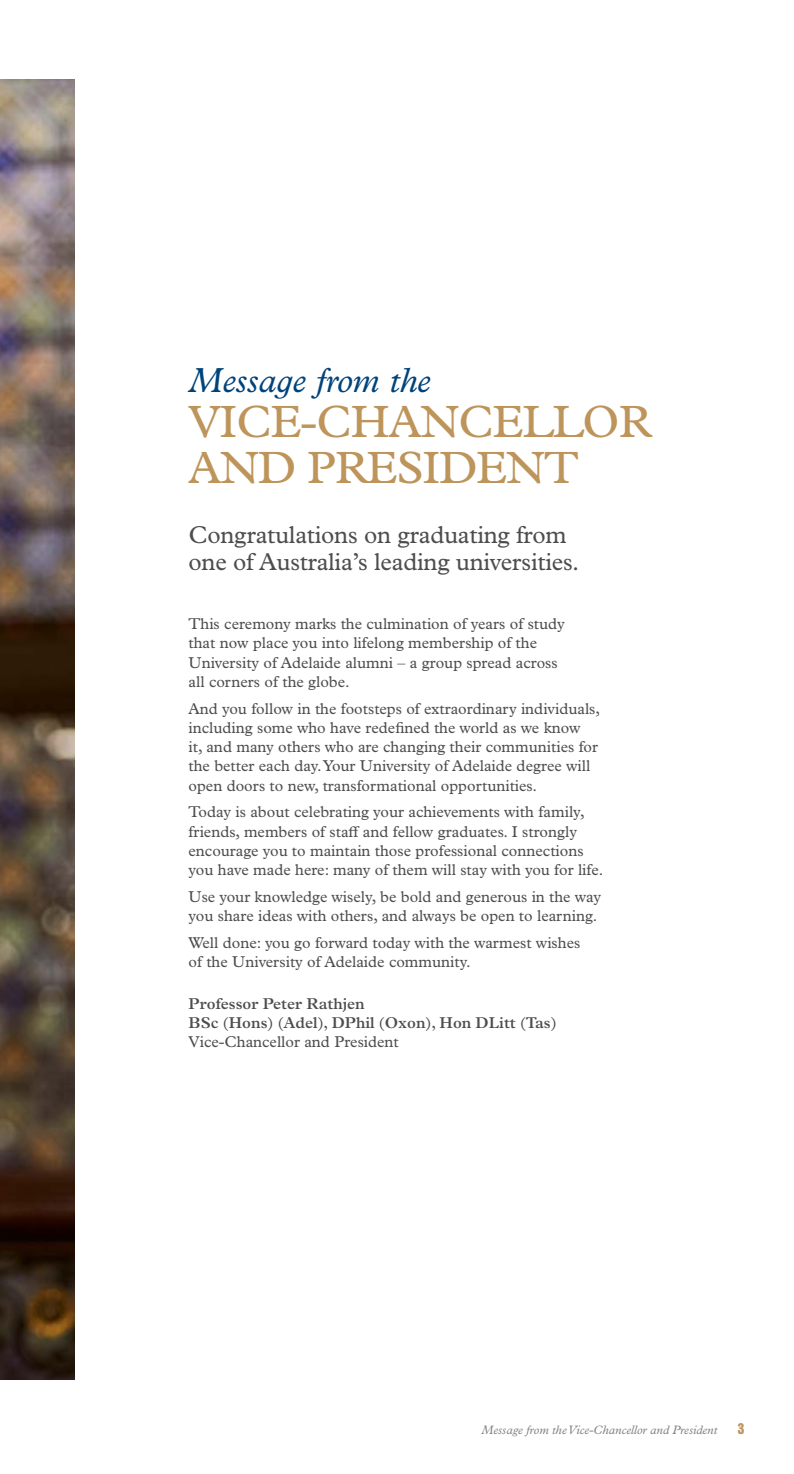
<style>
.page{position:relative;width:794px;height:1474px;background:#fff}
.page>*{position:absolute;margin:0;border:0;box-sizing:border-box;transform-origin:0 0}
.t1{font:45.5px/45.5px "Plantin MT Std";letter-spacing:-.02em;color:#bd945a}
.t2{font:italic 35px "Plantin Infant MT Std";letter-spacing:-.01em;color:#00437b}
.t3{font:24.5px/27.1px "Plantin MT Std";letter-spacing:-.01em;color:#4d4d4f}
.t4{font:15.75px/19.2px "Plantin MT Std";color:#4d4d4f}
.t5{font:600 15.75px/19.2px "Plantin MT Std";color:#4d4d4f}
.t6{font:700 14px "Bureau Grot Condensed";color:#bd945a}
.t7{font:italic 12.25px "Plantin MT Std";color:#808285}
</style>
<div class="page">
<img style="left:0;top:79px;width:74px;height:1300px">
<h2 class="t2" style="left:189px;top:359px;width:244px">Message from the</h2>
<h1 class="t1" style="left:189px;top:399px;width:464px">VICE-CHANCELLOR<br>AND PRESIDENT</h1>
<h3 class="t3" style="left:189px;top:521px;width:392px">Congratulations on graduating from one of Australia’s leading universities.</h3>
<p class="t4" style="left:189px;top:614px;width:378px">This ceremony marks the culmination of years of study that now place you into lifelong membership of the University of Adelaide alumni – a group spread across all corners of the globe.</p>
<p class="t4" style="left:189px;top:699px;width:413px">And you follow in the footsteps of extraordinary individuals, including some who have redefined the world as we know<br>it, and many others who are changing their communities for the better each day. Your University of Adelaide degree will open doors to new, transformational opportunities.</p>
<p class="t4" style="left:189px;top:802px;width:416px">Today is about celebrating your achievements with family, friends, members of staff and fellow graduates. I strongly encourage you to maintain those professional connections you have made here: many of them will stay with you for life.</p>
<p class="t4" style="left:189px;top:887px;width:414px">Use your knowledge wisely, be bold and generous in the way you share ideas with others, and always be open to learning.</p>
<p class="t4" style="left:189px;top:933px;width:393px">Well done: you go forward today with the warmest wishes of the University of Adelaide community.</p>
<p class="t5" style="left:189px;top:993px;width:370px">Professor Peter Rathjen<br>BSc (Hons) (Adel), DPhil (Oxon), Hon DLitt (Tas)</p>
<p class="t4" style="left:189px;top:1032px;width:212px">Vice-Chancellor and President</p>
<p class="t7" style="left:481px;top:1422px;width:237px">Message from the Vice-Chancellor and President</p>
<p class="t6" style="left:738px;top:1420px;width:8px">3</p>
</div>
